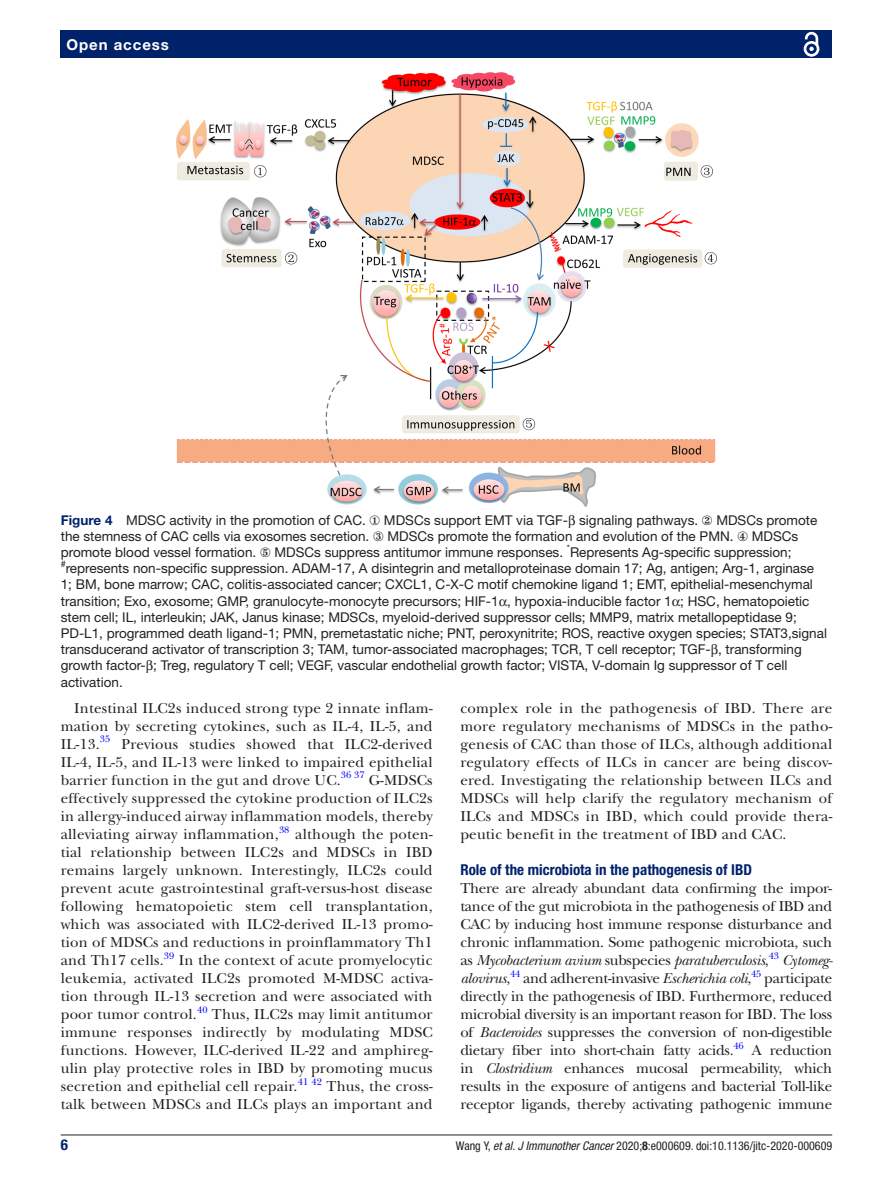
<style>
.page{position:relative;width:893px;height:1191px;background:#fff}
.page>*{position:absolute;margin:0;border:0;box-sizing:border-box;transform-origin:0 0}
.t1{font:15px/18px "New Baskerville";letter-spacing:.015em;color:#231f20;text-align:justify}
.t2{font:700 condensed 15px "Helvetica Neue LT Std";color:#00226b}
.t3{font:15px "New Baskerville";letter-spacing:-.015em;color:#231f20}
.t4{font:italic 15px "New Baskerville";letter-spacing:-.015em;color:#231f20}
.t5{font:700 15px "Helvetica Neue LT Std";letter-spacing:.065em;color:#fff}
.t6{font:13.5px/16.2px "Helvetica Neue LT Std";color:#231f20}
.t7{font:condensed 12px "Helvetica Neue LT Std";color:#231f20}
.t8{font:9.9px "New Baskerville";letter-spacing:.015em;color:#00f}
.t9{font:9px "Helvetica Neue LT Std";color:#231f20}
.s1{font-weight:700;color:#00226b}
.s2{font-style:italic}
.s3{font-style:normal}
.s4{font-weight:700}
</style>
<div class="page">
<hr style="left:61px;top:1134px;width:771px;height:1px;background:#231f20">
<div style="left:61px;top:31px;width:771px;height:27px;background:#00226b"></div>
<svg style="left:803px;top:31px;width:17px;height:26px"></svg>
<img style="left:176px;top:73px;width:540px;height:434px">
<p class="t5" style="left:66px;top:35px;width:104px">Open access</p>
<p class="t6" style="left:61px;top:511px;width:758px"><span class="s1">Figure 4</span> MDSC activity in the promotion of CAC. ① MDSCs support EMT via TGF- signaling pathways. ② MDSCs promote the stemness of CAC cells via exosomes secretion. ③ MDSCs promote the formation and evolution of the PMN. ④ MDSCs promote blood vessel formation. ⑤ MDSCs suppress antitumor immune responses. <sup>*</sup>Represents Ag-specific suppression;</p>
<p class="t9" style="left:61px;top:558px;width:6px">#</p>
<p class="t6" style="left:61px;top:560px;width:768px;text-indent:5px">represents non-specific suppression. ADAM-17, A disintegrin and metalloproteinase domain 17; Ag, antigen; Arg-1, arginase 1; BM, bone marrow; CAC, colitis-associated cancer; CXCL1, C-X-C motif chemokine ligand 1; EMT, epithelial-mesenchymal transition; Exo, exosome; GMP, granulocyte-monocyte precursors; HIF-1 , hypoxia-inducible factor 1 ; HSC, hematopoietic stem cell; IL, interleukin; JAK, Janus kinase; MDSCs, myeloid-derived suppressor cells; MMP9, matrix metallopeptidase 9; PD-L1, programmed death ligand-1; PMN, premetastatic niche; PNT, peroxynitrite; ROS, reactive oxygen species; STAT3,signal transducerand activator of transcription 3; TAM, tumor-associated macrophages; TCR, T cell receptor; TGF- , transforming growth factor- ; Treg, regulatory T cell; VEGF, vascular endothelial growth factor; VISTA, V-domain Ig suppressor of T cell activation.</p>
<p class="t1" style="left:61px;top:699px;width:373px;text-indent:14px">Intestinal ILC2s induced strong type 2 innate inflam&shy;mation by secreting cytokines, such as IL-4, IL-5, and IL-13.</p>
<p class="t8" style="left:100px;top:733px;width:12px">35</p>
<p class="t1" style="left:61px;top:735px;width:373px;text-indent:61px">Previous studies showed that ILC2-derived IL-4, IL-5, and IL-13 were linked to impaired epithelial barrier function in the gut and drove UC.</p>
<p class="t8" style="left:341px;top:769px;width:25px">36 37</p>
<p class="t1" style="left:61px;top:771px;width:373px;text-indent:308px">G-MDSCs effectively suppressed the cytokine production of ILC2s in allergy-induced airway inflammation models, thereby alleviating airway inflammation,</p>
<p class="t8" style="left:279px;top:823px;width:12px">38</p>
<p class="t1" style="left:61px;top:825px;width:373px;text-indent:235px">although the poten&shy;tial relationship between ILC2s and MDSCs in IBD remains largely unknown. Interestingly, ILC2s could prevent acute gastrointestinal graft-versus-host disease following hematopoietic stem cell transplantation, which was associated with ILC2-derived IL-13 promo&shy;tion of MDSCs and reductions in proinflammatory Th1 and Th17 cells.</p>
<p class="t8" style="left:164px;top:949px;width:12px">39</p>
<p class="t1" style="left:61px;top:951px;width:373px;text-indent:118px">In the context of acute promyelocytic leukemia, activated ILC2s promoted M-MDSC activa&shy;tion through IL-13 secretion and were associated with poor tumor control.<sup>40</sup> Thus, ILC2s may limit antitumor immune responses indirectly by modulating MDSC functions. However, ILC-derived IL-22 and amphireg&shy;ulin play protective roles in IBD by promoting mucus secretion and epithelial cell repair.</p>
<p class="t8" style="left:298px;top:1075px;width:26px">41 42</p>
<p class="t1" style="left:61px;top:1077px;width:373px;text-align:right">Thus, the cross-<br>talk between MDSCs and ILCs plays an important and</p>
<p class="t1" style="left:460px;top:699px;width:373px">complex role in the pathogenesis of IBD. There are more regulatory mechanisms of MDSCs in the patho&shy;genesis of CAC than those of ILCs, although additional regulatory effects of ILCs in cancer are being discov&shy;ered. Investigating the relationship between ILCs and MDSCs will help clarify the regulatory mechanism of ILCs and MDSCs in IBD, which could provide thera&shy;peutic benefit in the treatment of IBD and CAC.</p>
<p class="t2" style="left:460px;top:861px;width:293px">Role of the microbiota in the pathogenesis of IBD</p>
<p class="t1" style="left:460px;top:879px;width:373px">There are already abundant data confirming the impor&shy;tance of the gut microbiota in the pathogenesis of IBD and CAC by inducing host immune response disturbance and chronic inflammation. Some pathogenic microbiota, such as <span class="s2">Mycobacterium avium</span> subspecies <span class="s2">paratuberculosis</span>,</p>
<p class="t8" style="left:769px;top:949px;width:12px">43</p>
<p class="t4" style="left:782px;top:951px;width:52px">Cytomeg-</p>
<p class="t8" style="left:510px;top:967px;width:12px">44</p>
<p class="t3" style="left:523px;top:969px;width:230px">and adherent-invasive <span class="s2">Escherichia coli</span>,</p>
<p class="t8" style="left:751px;top:967px;width:12px">45</p>
<p class="t1" style="left:460px;top:969px;width:373px;text-indent:304px">participate directly in the pathogenesis of IBD. Furthermore, reduced microbial diversity is an important reason for IBD. The loss of <span class="s2">Bacteroides</span> suppresses the conversion of non-digestible dietary fiber into short-chain fatty acids.<sup>46</sup></p>
<p class="t4" style="left:460px;top:969px;width:52px">alovirus<span class="s3">,</span></p>
<p class="t1" style="left:460px;top:1041px;width:373px;text-indent:291px">A reduction in <span class="s2">Clostridium</span> enhances mucosal permeability, which results in the exposure of antigens and bacterial Toll-like receptor ligands, thereby activating pathogenic immune</p>
<p class="t2" style="left:61px;top:1135px;width:9px">6</p>
<p class="t7" style="left:456px;top:1138px;width:378px">Wang Y, <span class="s2">et al</span>. <span class="s2">J Immunother Cancer</span> 2020;<span class="s4">8</span>:e000609. doi:10.1136/jitc-2020-000609</p>
</div>
